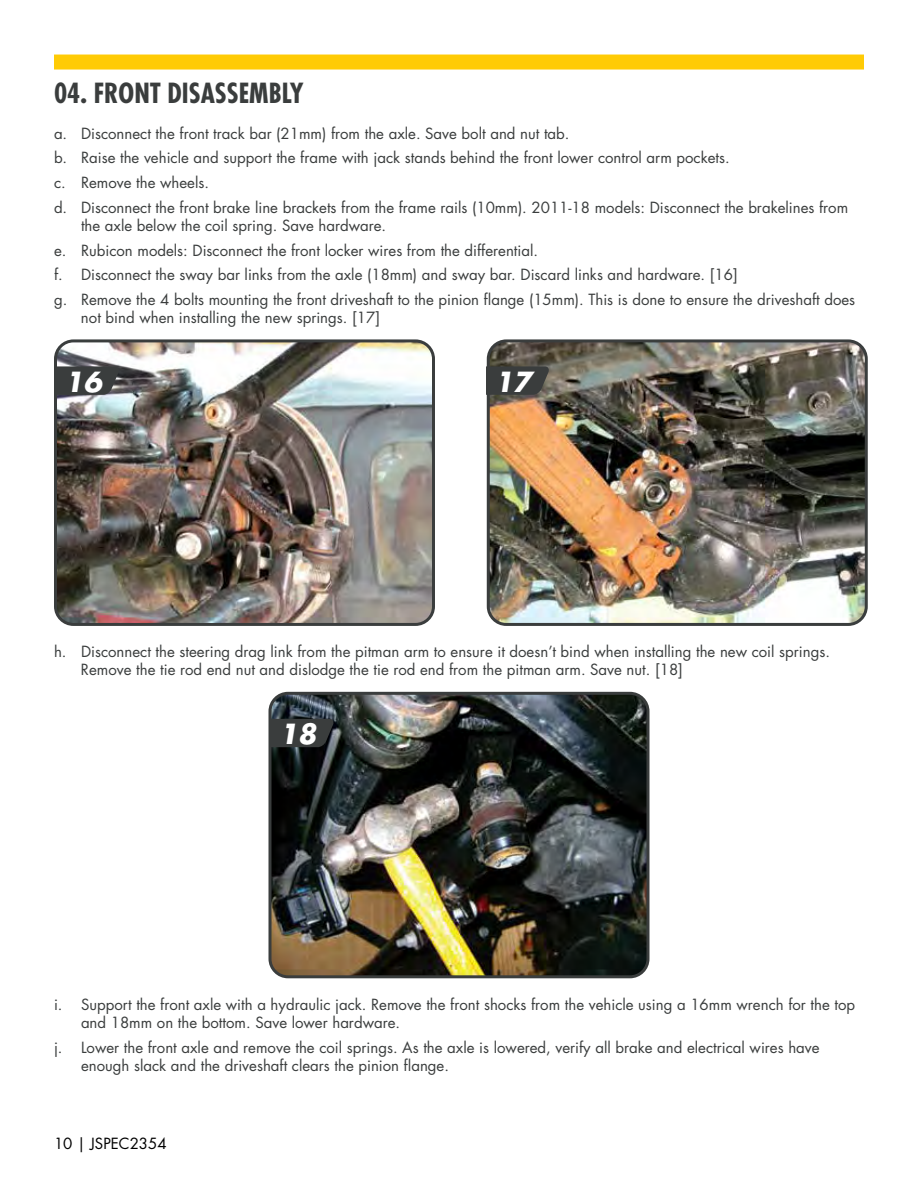
<style>
.page{position:relative;width:918px;height:1188px;background:#fff}
.page>*{position:absolute;margin:0;border:0;box-sizing:border-box;transform-origin:0 0}
.t1{font:700 condensed 27px "Futura Std";color:#3a3d3d}
.t2{font:italic 700 27px "Futura Std";color:#fff}
.t3{font:15px/24.8px "Futura Std";color:#3a3d3d}
.t4{font:15px "Futura Std";color:#000}
</style>
<div class="page">
<div style="left:54px;top:55px;width:810px;height:15px;background:#ffcb05"></div>
<img style="left:58px;top:343px;width:373px;height:279px">
<div style="left:54px;top:339px;width:381px;height:287px;border:3px solid #3a3d3d;border-radius:18px"></div>
<svg style="left:56px;top:366px;width:64px;height:29px;background:#404343"></svg>
<img style="left:488px;top:343px;width:376px;height:279px">
<div style="left:487px;top:339px;width:381px;height:287px;border:3px solid #3a3d3d;border-radius:18px"></div>
<svg style="left:486px;top:366px;width:64px;height:29px;background:#3f4240"></svg>
<img style="left:272px;top:696px;width:374px;height:278px">
<div style="left:268px;top:692px;width:382px;height:286px;border:3px solid #3a3d3d;border-radius:18px"></div>
<svg style="left:271px;top:719px;width:63px;height:28px;background:#3a3d3e"></svg>
<h1 class="t1" style="left:54px;top:77px;width:251px">04. FRONT DISASSEMBLY</h1>
<p class="t3" style="left:54px;top:121px;width:796px">a. Disconnect the front track bar (21mm) from the axle. Save bolt and nut tab.<br>b. Raise the vehicle and support the frame with jack stands behind the front lower control arm pockets.<br>c. Remove the wheels.<br>d. Disconnect the front brake line brackets from the frame rails (10mm). 2011-18 models: Disconnect the brakelines from</p>
<p class="t3" style="left:54px;top:213px;width:803px;text-indent:27px">the axle below the coil spring. Save hardware.<br>e. Rubicon models: Disconnect the front locker wires from the differential.<br>f. Disconnect the sway bar links from the axle (18mm) and sway bar. Discard links and hardware. [16]<br>g. Remove the 4 bolts mounting the front driveshaft to the pinion flange (15mm). This is done to ensure the driveshaft does</p>
<p class="t3" style="left:81px;top:305px;width:301px">not bind when installing the new springs. [17]</p>
<h1 class="t2" style="left:65px;top:364px;width:39px">16</h1>
<h1 class="t2" style="left:495px;top:364px;width:39px">17</h1>
<p class="t3" style="left:81px;top:643px;width:751px;line-height:18px;text-indent:-27px">h. Disconnect the steering drag link from the pitman arm to ensure it doesn’t bind when installing the new coil springs.<br>Remove the tie rod end nut and dislodge the tie rod end from the pitman arm. Save nut. [18]</p>
<h1 class="t2" style="left:279px;top:716px;width:39px">18</h1>
<p class="t3" style="left:81px;top:995px;width:776px;line-height:18px;text-indent:-27px">i. Support the front axle with a hydraulic jack. Remove the front shocks from the vehicle using a 16mm wrench for the top and 18mm on the bottom. Save lower hardware.</p>
<p class="t3" style="left:81px;top:1038px;width:740px;line-height:18px;text-indent:-27px">j. Lower the front axle and remove the coil springs. As the axle is lowered, verify all brake and electrical wires have enough slack and the driveshaft clears the pinion flange.</p>
<p class="t4" style="left:54px;top:1134px;width:114px">10 | JSPEC2354</p>
</div>
